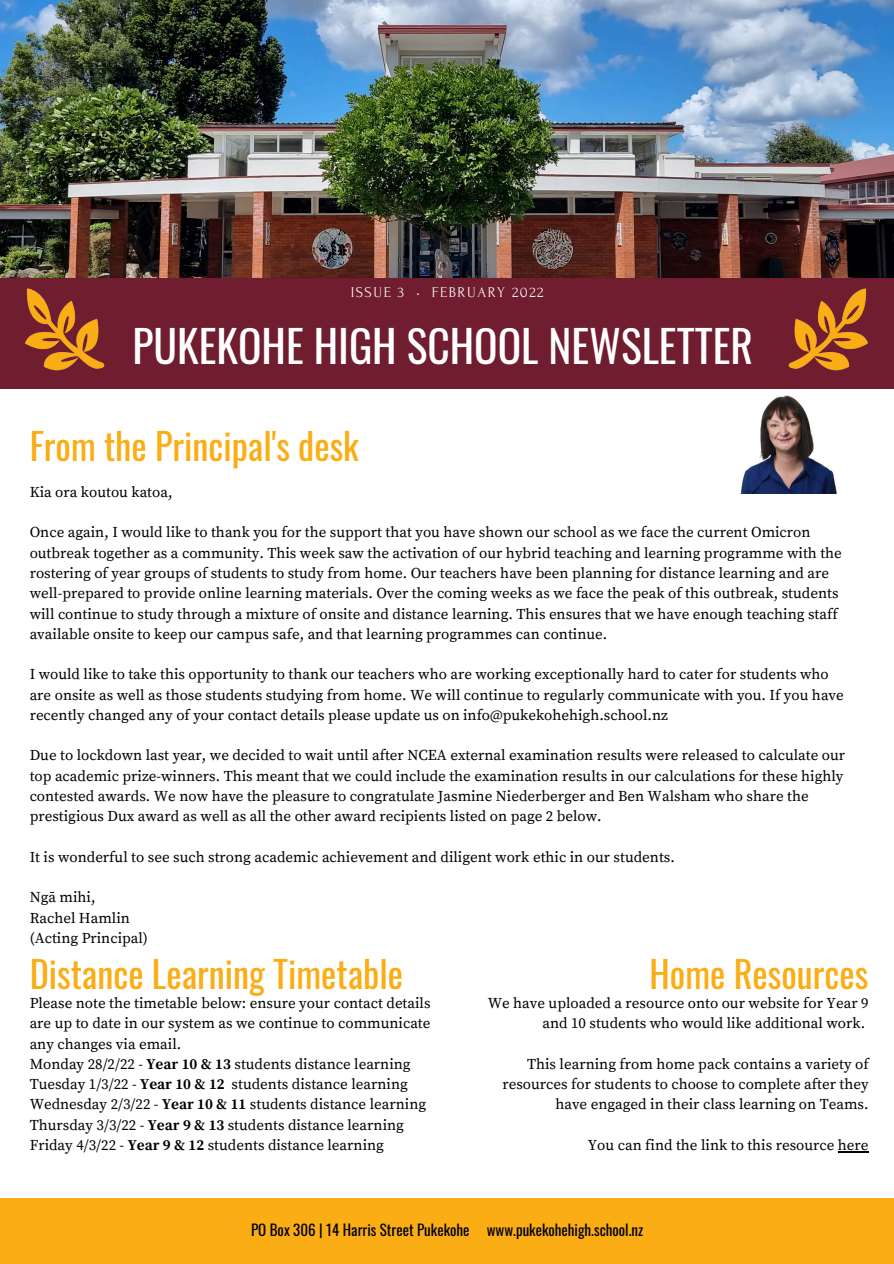
<style>
.page{position:relative;width:894px;height:1264px;background:#fff}
.page>*{position:absolute;margin:0;border:0;box-sizing:border-box;transform-origin:0 0}
.t1{font:43.5px "Oswald";color:#fff}
.t2{font:36.3px "Oswald";color:#faad14}
.t3{font:15px/20.2px "Source Serif Pro";color:#000}
.t4{font:15px "Oswald";color:#000}
.t5{font:15px "Forum";letter-spacing:.1em;color:#fafafa}
.s1{font-weight:700}
</style>
<div class="page">
<img style="left:0;top:0;width:893px;height:278px">
<div style="left:0;top:278px;width:893px;height:110px;background:#701d2f"></div>
<div style="left:0;top:1198px;width:893px;height:65px;background:#faad14"></div>
<img style="left:788px;top:288px;width:80px;height:83px">
<img style="left:25px;top:288px;width:80px;height:83px">
<img style="left:740px;top:396px;width:97px;height:98px">
<hr style="left:837px;top:1150px;width:31px;height:2px;background:#000">
<p class="t5" style="left:350px;top:284px;width:194px">ISSUE 3 • FEBRUARY 2022</p>
<h1 class="t1" style="left:132px;top:308px;width:621px">PUKEKOHE HIGH SCHOOL NEWSLETTER</h1>
<h2 class="t2" style="left:30px;top:414px;width:330px">From the Principal's desk</h2>
<p class="t3" style="left:30px;top:482px;width:144px">Kia ora koutou katoa,</p>
<p class="t3" style="left:30px;top:523px;width:813px">Once again, I would like to thank you for the support that you have shown our school as we face the current Omicron outbreak together as a community. This week saw the activation of our hybrid teaching and learning programme with the rostering of year groups of students to study from home. Our teachers have been planning for distance learning and are well-prepared to provide online learning materials. Over the coming weeks as we face the peak of this outbreak, students will continue to study through a mixture of onsite and distance learning. This ensures that we have enough teaching staff available onsite to keep our campus safe, and that learning programmes can continue.</p>
<p class="t3" style="left:30px;top:665px;width:815px">I would like to take this opportunity to thank our teachers who are working exceptionally hard to cater for students who are onsite as well as those students studying from home. We will continue to regularly communicate with you. If you have recently changed any of your contact details please update us on info@pukekohehigh.school.nz</p>
<p class="t3" style="left:30px;top:746px;width:816px">Due to lockdown last year, we decided to wait until after NCEA external examination results were released to calculate our top academic prize-winners. This meant that we could include the examination results in our calculations for these highly contested awards. We now have the pleasure to congratulate Jasmine Niederberger and Ben Walsham who share the prestigious Dux award as well as all the other award recipients listed on page 2 below.</p>
<p class="t3" style="left:30px;top:847px;width:646px">It is wonderful to see such strong academic achievement and diligent work ethic in our students.</p>
<p class="t3" style="left:30px;top:887px;width:120px">Ngā mihi,<br>Rachel Hamlin (Acting Principal)</p>
<h2 class="t2" style="left:30px;top:942px;width:375px">Distance Learning Timetable</h2>
<p class="t3" style="left:30px;top:993px;width:402px">Please note the timetable below: ensure your contact details are up to date in our system as we continue to communicate any changes via email.<br>Monday 28/2/22 - <span class="s1">Year 10 &amp; 13</span> students distance learning Tuesday 1/3/22 - <span class="s1">Year 10 &amp; 12</span> students distance learning Wednesday 2/3/22 - <span class="s1">Year 10 &amp; 11</span> students distance learning Thursday 3/3/22 - <span class="s1">Year 9 &amp; 13</span> students distance learning Friday 4/3/22 - <span class="s1">Year 9 &amp; 12</span> students distance learning</p>
<h2 class="t2" style="left:649px;top:942px;width:220px">Home Resources</h2>
<p class="t3" style="left:487px;top:993px;width:382px;text-align:right">We have uploaded a resource onto our website for Year 9 and 10 students who would like additional work.</p>
<p class="t3" style="left:502px;top:1054px;width:367px;text-align:right">This learning from home pack contains a variety of resources for students to choose to complete after they have engaged in their class learning on Teams.</p>
<p class="t3" style="left:587px;top:1135px;width:282px">You can find the link to this resource here</p>
<p class="t4" style="left:251px;top:1216px;width:394px">PO Box 306 | 14 Harris Street Pukekohe www.pukekohehigh.school.nz</p>
</div>
